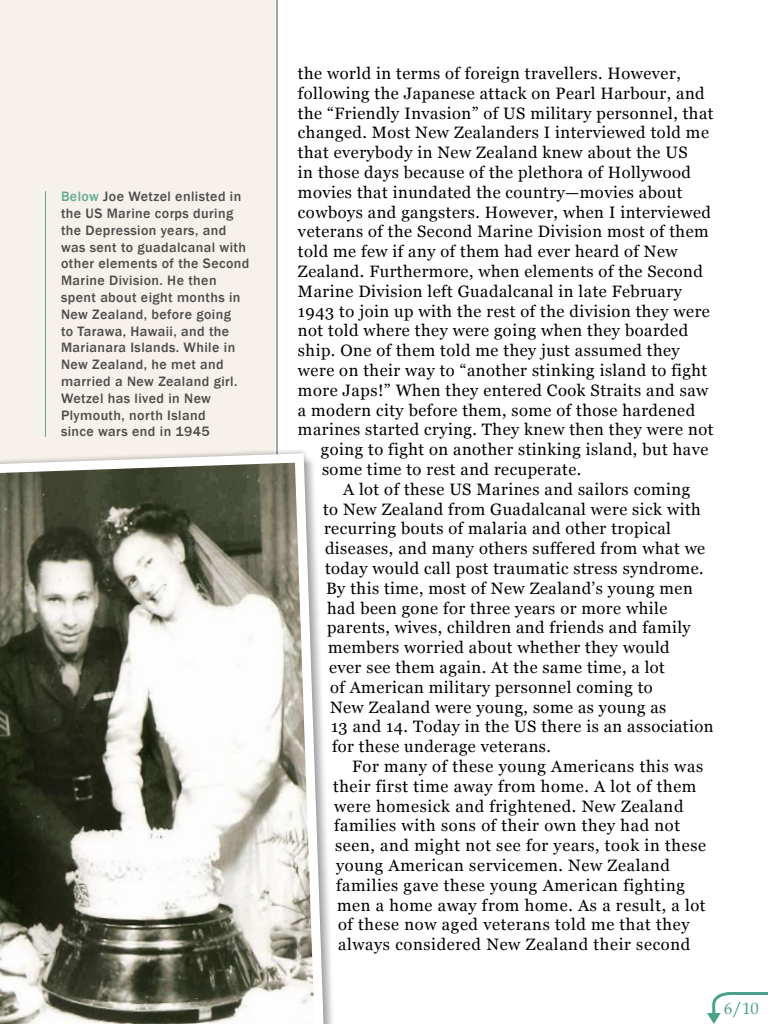
<style>
.page{position:relative;width:768px;height:1024px;background:#fff}
.page>*{position:absolute;margin:0;border:0;box-sizing:border-box;transform-origin:0 0}
.t1{font:16.5px "Georgia";letter-spacing:.03em;color:#000}
.t2{font:16.5px "Book Antiqua";color:#4aa088}
.t3{font:500 14px/16.8px "Franklin Gothic";letter-spacing:.03em;color:#4c4c4c}
.s1{color:#63aa95}
</style>
<div class="page">
<hr style="left:277px;top:0;width:1px;height:1024px;background:#4c4c4c">
<div style="left:0;top:0;width:275px;height:1024px;background:#f6f1eb"></div>
<svg style="left:0;top:449px;width:329px;height:575px"></svg>
<hr style="left:45px;top:191px;width:1px;height:246px;background:#63aa95">
<svg style="left:707px;top:991px;width:61px;height:33px"></svg>
<p class="t3" style="left:61px;top:189px;width:190px"><span class="s1">Below</span> Joe Wetzel enlisted in the US Marine corps during the Depression years, and was sent to guadalcanal with other elements of the Second<br>Marine Division. He then spent about eight months in<br>New Zealand, before going<br>to Tarawa, Hawaii, and the<br>Marianara Islands. While in<br>New Zealand, he met and married a New Zealand girl.<br>Wetzel has lived in New<br>Plymouth, north Island<br>since wars end in 1945</p>
<p class="t1" style="left:298px;top:67px;width:384px">the world in terms of foreign travellers. However,</p>
<p class="t1" style="left:298px;top:86px;width:408px">following the Japanese attack on Pearl Harbour, and</p>
<p class="t1" style="left:298px;top:106px;width:417px">the “Friendly Invasion” of US military personnel, that</p>
<p class="t1" style="left:298px;top:126px;width:412px">changed. Most New Zealanders I interviewed told me</p>
<p class="t1" style="left:298px;top:146px;width:391px">that everybody in New Zealand knew about the US</p>
<p class="t1" style="left:298px;top:166px;width:395px">in those days because of the plethora of Hollywood</p>
<p class="t1" style="left:298px;top:185px;width:386px">movies that inundated the country—movies about</p>
<p class="t1" style="left:298px;top:205px;width:414px">cowboys and gangsters. However, when I interviewed</p>
<p class="t1" style="left:298px;top:225px;width:412px">veterans of the Second Marine Division most of them</p>
<p class="t1" style="left:298px;top:245px;width:381px">told me few if any of them had ever heard of New</p>
<p class="t1" style="left:298px;top:265px;width:406px">Zealand. Furthermore, when elements of the Second</p>
<p class="t1" style="left:298px;top:284px;width:385px">Marine Division left Guadalcanal in late February</p>
<p class="t1" style="left:298px;top:304px;width:413px">1943 to join up with the rest of the division they were</p>
<p class="t1" style="left:298px;top:324px;width:392px">not told where they were going when they boarded</p>
<p class="t1" style="left:298px;top:344px;width:383px">ship. One of them told me they just assumed they</p>
<p class="t1" style="left:298px;top:364px;width:411px">were on their way to “another stinking island to fight</p>
<p class="t1" style="left:298px;top:383px;width:412px">more Japs!” When they entered Cook Straits and saw</p>
<p class="t1" style="left:298px;top:403px;width:399px">a modern city before them, some of those hardened</p>
<p class="t1" style="left:298px;top:423px;width:417px">marines started crying. They knew then they were not</p>
<p class="t1" style="left:321px;top:443px;width:389px">going to fight on another stinking island, but have</p>
<p class="t1" style="left:322px;top:463px;width:261px">some time to rest and recuperate.</p>
<p class="t1" style="left:343px;top:482px;width:349px">A lot of these US Marines and sailors coming</p>
<p class="t1" style="left:323px;top:502px;width:379px">to New Zealand from Guadalcanal were sick with</p>
<p class="t1" style="left:324px;top:522px;width:348px">recurring bouts of malaria and other tropical</p>
<p class="t1" style="left:325px;top:542px;width:382px">diseases, and many others suffered from what we</p>
<p class="t1" style="left:325px;top:562px;width:380px">today would call post traumatic stress syndrome.</p>
<p class="t1" style="left:326px;top:581px;width:368px">By this time, most of New Zealand’s young men</p>
<p class="t1" style="left:327px;top:601px;width:342px">had been gone for three years or more while</p>
<p class="t1" style="left:327px;top:621px;width:365px">parents, wives, children and friends and family</p>
<p class="t1" style="left:328px;top:641px;width:343px">members worried about whether they would</p>
<p class="t1" style="left:329px;top:661px;width:337px">ever see them again. At the same time, a lot</p>
<p class="t1" style="left:330px;top:680px;width:324px">of American military personnel coming to</p>
<p class="t1" style="left:330px;top:700px;width:338px">New Zealand were young, some as young as</p>
<p class="t1" style="left:331px;top:720px;width:384px">13 and 14. Today in the US there is an association</p>
<p class="t1" style="left:332px;top:740px;width:221px">for these underage veterans.</p>
<p class="t1" style="left:352px;top:760px;width:353px">For many of these young Americans this was</p>
<p class="t1" style="left:333px;top:779px;width:365px">their first time away from home. A lot of them</p>
<p class="t1" style="left:334px;top:799px;width:351px">were homesick and frightened. New Zealand</p>
<p class="t1" style="left:334px;top:819px;width:348px">families with sons of their own they had not</p>
<p class="t1" style="left:335px;top:839px;width:373px">seen, and might not see for years, took in these</p>
<p class="t1" style="left:336px;top:859px;width:336px">young American servicemen. New Zealand</p>
<p class="t1" style="left:336px;top:878px;width:350px">families gave these young American fighting</p>
<p class="t1" style="left:337px;top:898px;width:370px">men a home away from home. As a result, a lot</p>
<p class="t1" style="left:338px;top:918px;width:353px">of these now aged veterans told me that they</p>
<p class="t1" style="left:338px;top:938px;width:354px">always considered New Zealand their second</p>
<p class="t2" style="left:724px;top:1002px;width:36px">6/10</p>
</div>
